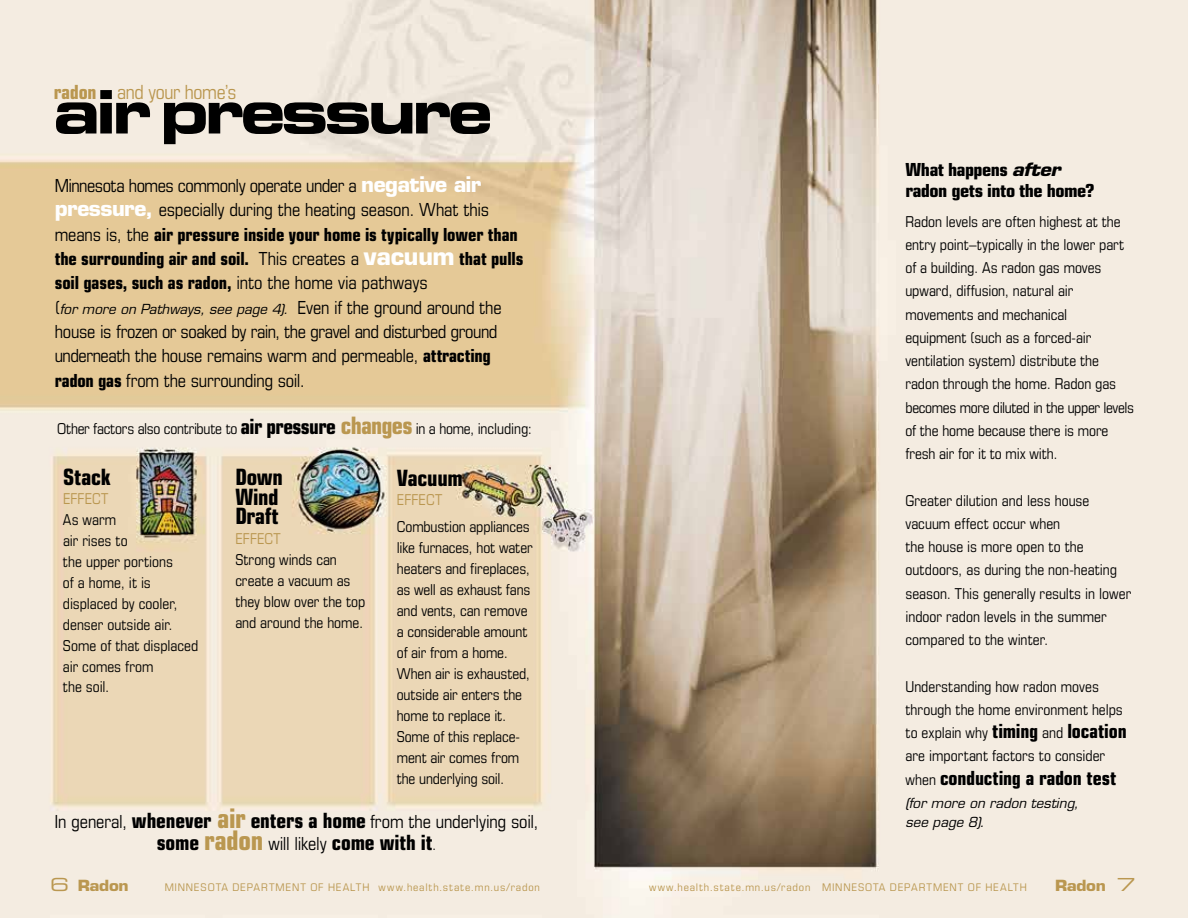
<style>
.page{position:relative;width:1188px;height:918px;background:#fff}
.page>*{position:absolute;margin:0;border:0;box-sizing:border-box;transform-origin:0 0}
.t1{font:60px "Eurostile LT Std Bold Ex 2";letter-spacing:-.07em;color:#000}
.t2{font:700 condensed 22.5px "Eurostile LT Std";letter-spacing:-.01em;color:#000}
.t3{font:700 condensed 21px "Eurostile LT Std";letter-spacing:-.005em;color:#000}
.t4{font:700 condensed 19.5px "Eurostile LT Std";letter-spacing:-.01em;color:#000}
.t5{font:condensed 19.5px "Eurostile LT Std";letter-spacing:-.02em;color:#ba9750}
.t6{font:condensed 18px/24.3px "Eurostile LT Std";letter-spacing:-.015em;color:#000}
.t7{font:700 condensed 18px "Eurostile LT Std";letter-spacing:-.01em;color:#000}
.t8{font:700 condensed 18px/21px "Eurostile LT Std";letter-spacing:-.03em;color:#000;scale:1.1 1}
.t9{font:condensed 15px/23.2px "Eurostile LT Std";letter-spacing:-.005em;color:#000}
.t10{font:condensed 15px "Eurostile LT Std";letter-spacing:.01em;color:#ba9750}
.t11{font:700 15px "Eurostile LT Std";letter-spacing:-.02em;color:#ba9750;scale:1.1 1}
.t12{font:italic 13.5px/19.5px "Eurostile LT Std";letter-spacing:.005em;color:#000}
.t13{font:condensed 10.5px "Eurostile LT Std";letter-spacing:.07em;color:#ba9750;scale:1.1 1}
.s1{font-weight:700}
.s2{font-style:italic;font-stretch:normal}
.s3{font-weight:700;font-size:19.5px}
.s4{font-weight:400;font-size:15px}
.s5{font-weight:700;font-stretch:normal;font-size:21px;color:#fff}
.s6{font-weight:400}
.s7{font-stretch:normal;font-size:24px;color:#fff}
.s8{font-style:normal;font-stretch:condensed;font-size:18px}
.s9{font-weight:700;font-size:21px}
.s10{font-weight:700;font-size:24px;color:#ba9750}
.s11{font-weight:700;font-size:27px;color:#ba9750}
.s12{font-size:27px;color:#ba9750}
.s13{font-weight:400;font-size:18px}
.s14{font-family:"Eurostile LT Std Ex 2";font-weight:400;font-size:18px}
</style>
<div class="page">
<img style="left:0;top:0;width:1188px;height:918px">
<p class="t5" style="left:54px;top:80px;width:184px"><span class="s1">radon</span> and your home’s</p>
<h1 class="t1" style="left:54px;top:70px;width:440px">air pressure</h1>
<p class="t8" style="left:905px;top:159px;width:173px">What happens <span class="s2">after </span>radon gets into the home?</p>
<p class="t9" style="left:905px;top:209px;width:230px">Radon levels are often highest at the entry point–typically in the lower part of a building. As radon gas moves upward, diffusion, natural air movements and mechanical<br>equipment (such as a forced-air ventilation system) distribute the radon through the home. Radon gas becomes more diluted in the upper levels of the home because there is more fresh air for it to mix with.</p>
<p class="t9" style="left:905px;top:488px;width:227px">Greater dilution and less house vacuum effect occur when<br>the house is more open to the outdoors, as during the non-heating season. This generally results in lower indoor radon levels in the summer compared to the winter.</p>
<p class="t9" style="left:905px;top:674px;width:223px">Understanding how radon moves through the home environment helps to explain why <span class="s3">timing</span> and <span class="s3">location </span>are important factors to consider</p>
<p class="t4" style="left:905px;top:766px;width:212px"><span class="s4">when</span> conducting a radon test</p>
<p class="t12" style="left:905px;top:793px;width:175px">(for more on radon testing, see page 8).</p>
<p class="t6" style="left:55px;top:173px;width:428px">Minnesota homes commonly operate under a <span class="s5">negative air</span></p>
<p class="t6" style="left:55px;top:197px;width:436px"><span class="s5">pressure,</span> especially during the heating season. What this</p>
<p class="t7" style="left:55px;top:223px;width:465px"><span class="s6">means is, the</span> air pressure inside your home is typically lower than</p>
<p class="t7" style="left:55px;top:248px;width:470px">the surrounding air and soil. <span class="s6">This creates a</span> <span class="s7">vacuum</span> that pulls</p>
<p class="t7" style="left:55px;top:272px;width:374px">soil gases, such as radon, <span class="s6">into the home via pathways</span></p>
<p class="t12" style="left:55px;top:299px;width:449px"><span class="s8">(</span>for more on Pathways, see page 4). <span class="s8">Even if the ground around the</span></p>
<p class="t6" style="left:55px;top:319px;width:444px">house is frozen or soaked by rain, the gravel and disturbed ground</p>
<p class="t6" style="left:55px;top:344px;width:438px">underneath the house remains warm and permeable, <span class="s1">attracting radon gas</span> from the surrounding soil.</p>
<p class="t9" style="left:57px;top:417px;width:477px">Other factors also contribute to <span class="s9">air pressure</span> <span class="s10">changes</span> in a home, including:</p>
<p class="t2" style="left:63px;top:463px;width:49px">Stack</p>
<p class="t2" style="left:235px;top:464px;width:49px">Down</p>
<p class="t2" style="left:397px;top:464px;width:68px">Vacuum</p>
<p class="t10" style="left:63px;top:490px;width:47px">EFFECT</p>
<p class="t2" style="left:235px;top:483px;width:45px">Wind</p>
<p class="t10" style="left:397px;top:491px;width:47px">EFFECT</p>
<p class="t9" style="left:63px;top:508px;width:55px">As warm</p>
<p class="t2" style="left:235px;top:503px;width:45px">Draft</p>
<p class="t9" style="left:397px;top:515px;width:134px">Combustion appliances</p>
<p class="t9" style="left:63px;top:529px;width:66px">air rises to</p>
<p class="t10" style="left:235px;top:529px;width:47px">EFFECT</p>
<p class="t9" style="left:397px;top:536px;width:137px">like furnaces, hot water</p>
<p class="t9" style="left:63px;top:550px;width:112px">the upper portions</p>
<p class="t9" style="left:235px;top:548px;width:103px">Strong winds can</p>
<p class="t9" style="left:397px;top:557px;width:135px">heaters and fireplaces,</p>
<p class="t9" style="left:63px;top:571px;width:89px">of a home, it is</p>
<p class="t9" style="left:235px;top:569px;width:117px">create a vacuum as</p>
<p class="t9" style="left:397px;top:578px;width:135px">as well as exhaust fans</p>
<p class="t9" style="left:63px;top:592px;width:116px">displaced by cooler,</p>
<p class="t9" style="left:235px;top:590px;width:132px">they blow over the top</p>
<p class="t9" style="left:397px;top:599px;width:132px">and vents, can remove</p>
<p class="t9" style="left:63px;top:613px;width:111px">denser outside air.</p>
<p class="t9" style="left:235px;top:611px;width:129px">and around the home.</p>
<p class="t9" style="left:397px;top:620px;width:132px">a considerable amount</p>
<p class="t9" style="left:63px;top:634px;width:137px">Some of that displaced</p>
<p class="t9" style="left:397px;top:641px;width:113px">of air from a home.</p>
<p class="t9" style="left:63px;top:655px;width:92px">air comes from</p>
<p class="t9" style="left:397px;top:662px;width:135px">When air is exhausted,</p>
<p class="t9" style="left:63px;top:675px;width:48px">the soil.</p>
<p class="t9" style="left:397px;top:684px;width:127px;line-height:21px">outside air enters the home to replace it.<br>Some of this replace&shy;ment air comes from the underlying soil.</p>
<p class="t6" style="left:54px;top:809px;width:486px">In general, <span class="s9">whenever</span> <span class="s11">air</span> <span class="s9">enters a home</span> from the underlying soil,</p>
<p class="t3" style="left:157px;top:830px;width:281px">some <span class="s12">radon</span> <span class="s13">will likely</span> come with it<span class="s4">.</span></p>
<p class="t11" style="left:50px;top:876px;width:73px"><span class="s14">6</span> Radon</p>
<p class="t13" style="left:165px;top:881px;width:343px">MINNESOTA DEPARTMENT OF HEALTH www.health.state.mn.us/radon</p>
<p class="t13" style="left:649px;top:881px;width:345px">www.health.state.mn.us/radon MINNESOTA DEPARTMENT OF HEALTH</p>
<p class="t11" style="left:1055px;top:876px;width:75px">Radon <span class="s14">7</span></p>
</div>
